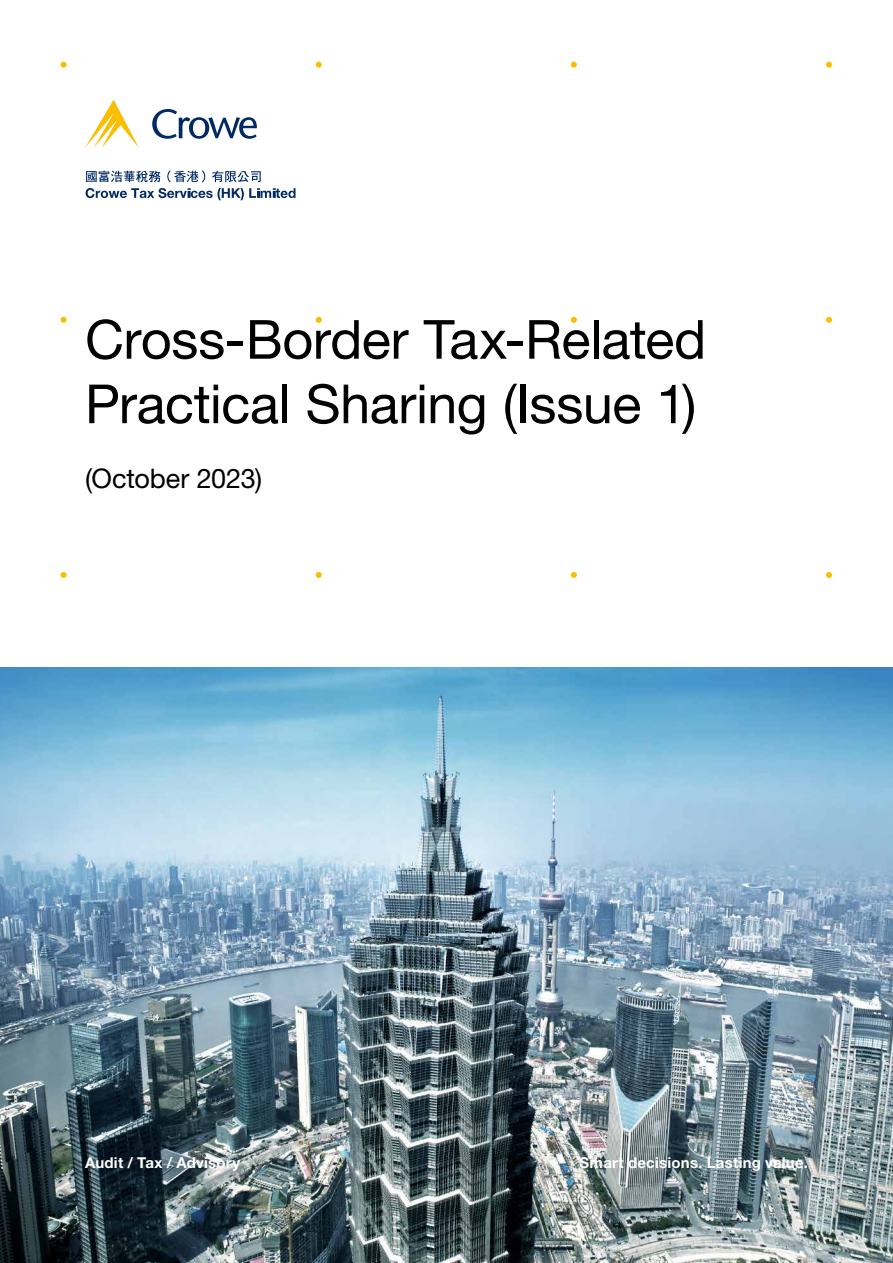
<style>
.page{position:relative;width:893px;height:1263px;background:#fff}
.page>*{position:absolute;margin:0;border:0;box-sizing:border-box;transform-origin:0 0}
.t1{font:54px/64.5px "Helvetica Neue LT Std";letter-spacing:-.01em;color:#000}
.t2{font:27px "Helvetica Neue LT Std";letter-spacing:-.005em;color:#000}
.t3{font:700 15px "Helvetica Neue LT Std";letter-spacing:.015em;color:#fff}
</style>
<div class="page">
<svg style="left:61px;top:62px;width:771px;height:6px"></svg>
<svg style="left:61px;top:317px;width:771px;height:6px"></svg>
<svg style="left:61px;top:572px;width:771px;height:6px"></svg>
<img style="left:0;top:668px;width:893px;height:595px">
<svg style="left:86px;top:171px;width:75px;height:11px"></svg>
<svg style="left:167px;top:170px;width:38px;height:12px"></svg>
<svg style="left:212px;top:171px;width:49px;height:11px"></svg>
<svg style="left:86px;top:188px;width:209px;height:12px"></svg>
<svg style="left:152px;top:109px;width:105px;height:30px"></svg>
<svg style="left:85px;top:100px;width:54px;height:48px"></svg>
<p class="t1" style="left:85px;top:306px;width:623px">Cross-Border Tax-Related<br>Practical Sharing (Issue 1)</p>
<p class="t2" style="left:85px;top:462px;width:179px">(October 2023)</p>
<p class="t3" style="left:85px;top:1154px;width:157px">Audit / Tax / Advisory</p>
<p class="t3" style="left:579px;top:1154px;width:230px">Smart decisions. Lasting value.</p>
</div>
